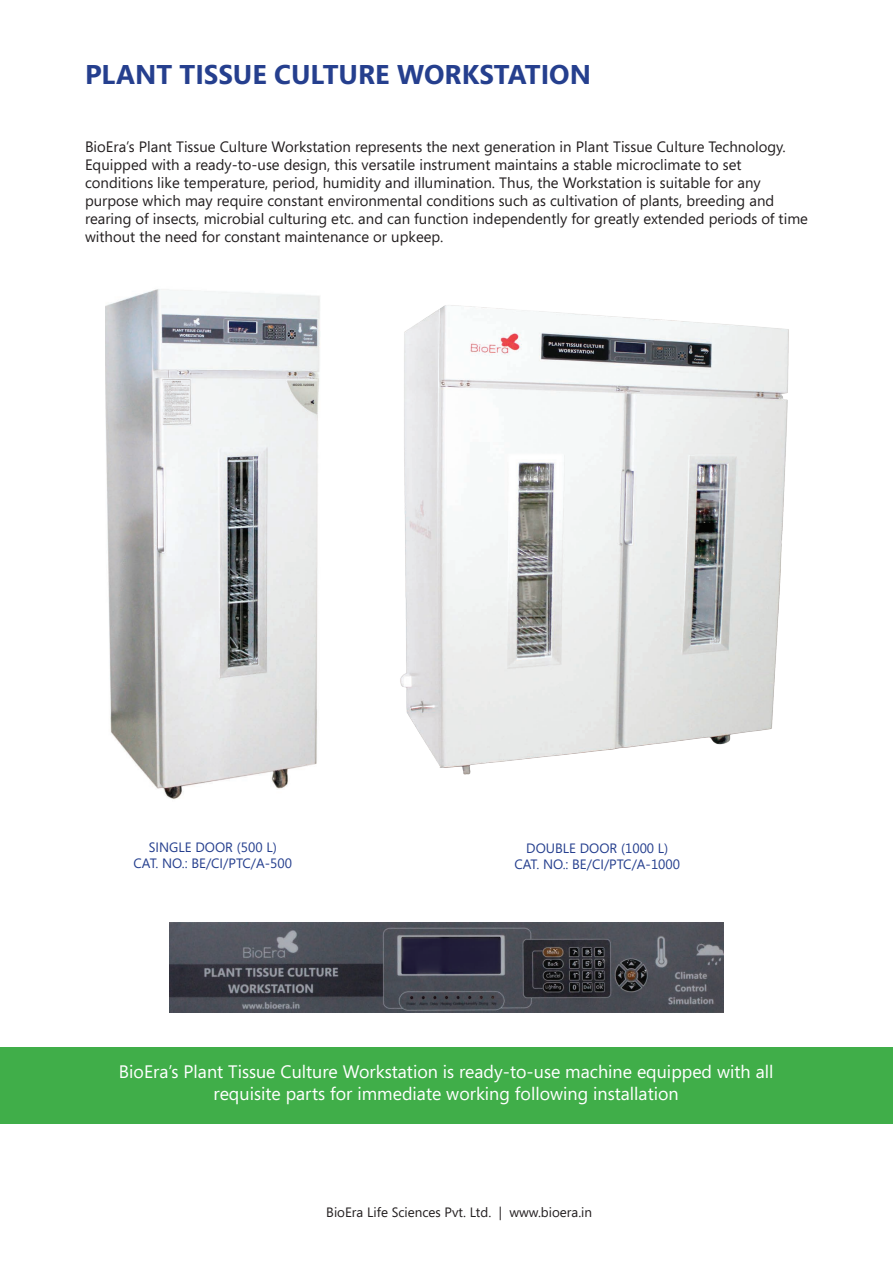
<style>
.page{position:relative;width:893px;height:1263px;background:#fff}
.page>*{position:absolute;margin:0;border:0;box-sizing:border-box;transform-origin:0 0}
.t1{font:700 27px "Segoe";color:#253f8e}
.t2{font:18px/21.6px "Segoe";color:#fff;text-align:center}
.t3{font:15px/18px "Segoe";color:#231f20}
.t4{font:13.5px/16.2px "Segoe";color:#253f8e;text-align:center}
.t5{font:13.5px "Segoe";color:#231f20}
</style>
<div class="page">
<img style="left:105px;top:289px;width:215px;height:510px">
<img style="left:170px;top:923px;width:553px;height:89px">
<div style="left:0;top:1047px;width:893px;height:77px;background:#40ae49"></div>
<img style="left:400px;top:305px;width:389px;height:470px">
<h1 class="t1" style="left:85px;top:55px;width:507px">PLANT TISSUE CULTURE WORKSTATION</h1>
<p class="t3" style="left:85px;top:137px;width:724px">BioEra’s Plant Tissue Culture Workstation represents the next generation in Plant Tissue Culture Technology.<br>Equipped with a ready-to-use design, this versatile instrument maintains a stable microclimate to set conditions like temperature, period, humidity and illumination. Thus, the Workstation is suitable for any purpose which may require constant environmental conditions such as cultivation of plants, breeding and rearing of insects, microbial culturing etc. and can function independently for greatly extended periods of time without the need for constant maintenance or upkeep.</p>
<p class="t4" style="left:134px;top:839px;width:160px">SINGLE DOOR (500 L)<br>CAT. NO.: BE/CI/PTC/A-500</p>
<p class="t4" style="left:514px;top:840px;width:167px">DOUBLE DOOR (1000 L)<br>CAT. NO.: BE/CI/PTC/A-1000</p>
<p class="t2" style="left:119px;top:1060px;width:656px">BioEra’s Plant Tissue Culture Workstation is ready-to-use machine equipped with all requisite parts for immediate working following installation</p>
<p class="t5" style="left:326px;top:1203px;width:267px">BioEra Life Sciences Pvt. Ltd. | www.bioera.in</p>
</div>
